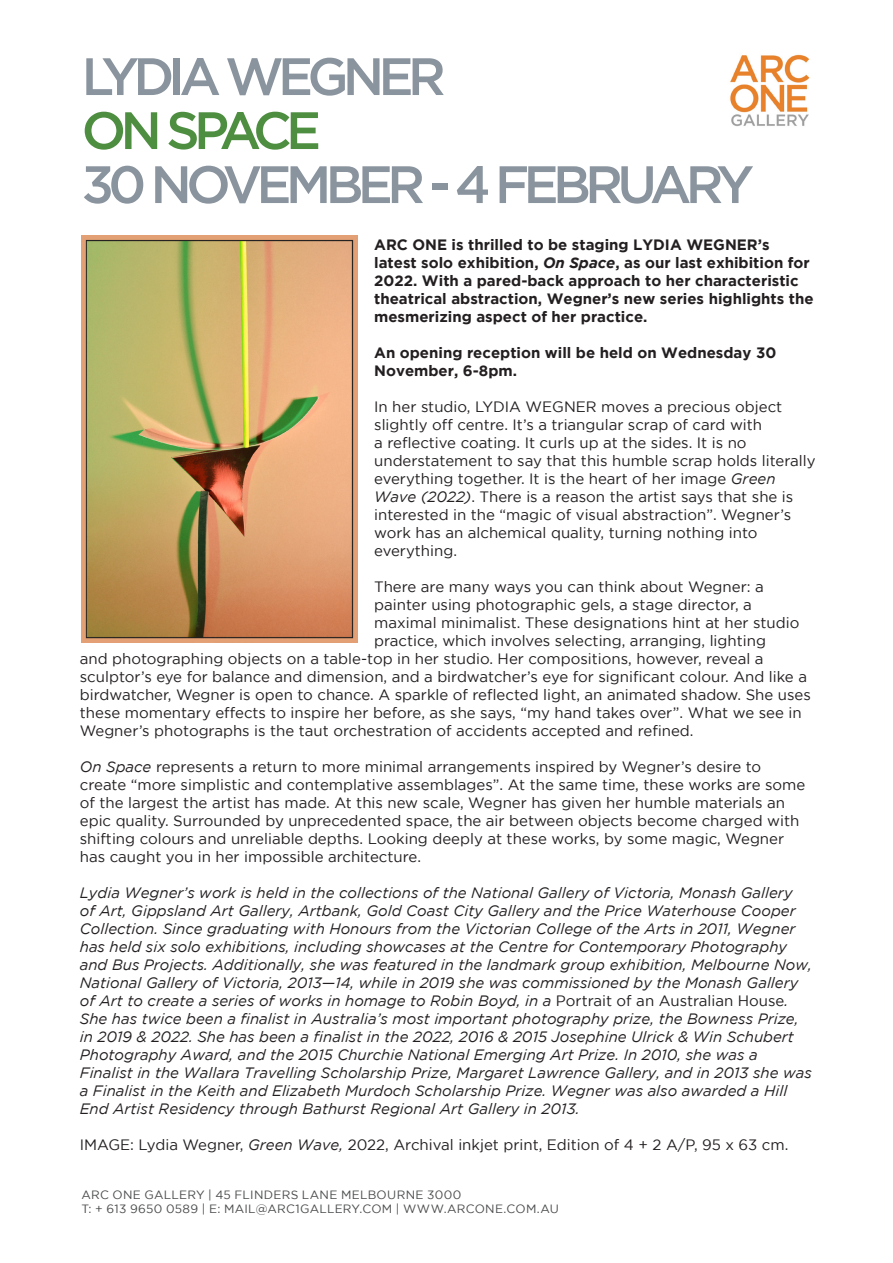
<style>
.page{position:relative;width:893px;height:1263px;background:#fff}
.page>*{position:absolute;margin:0;border:0;box-sizing:border-box;transform-origin:0 0}
.t1{font:500 52.5px "Gotham";letter-spacing:-.11em;color:#8a949e}
.t2{font:500 52.5px "Gotham";letter-spacing:-.11em;color:#4e8e41}
.t3{font:15px/18px "Gotham";color:#231f20}
.t4{font:italic 15px/18px "Gotham";color:#231f20}
.t5{font:700 15px/18px "Gotham";color:#231f20}
.t6{font:12px/14.4px "Gotham";letter-spacing:.02em;color:#494a4b}
.s1{font-style:italic}
.s2{font-style:normal}
</style>
<div class="page">
<img style="left:730px;top:54px;width:80px;height:73px">
<img style="left:82px;top:235px;width:275px;height:407px">
<p class="t1" style="left:82px;top:47px;width:366px">LYDIA WEGNER</p>
<p class="t2" style="left:82px;top:101px;width:241px">ON SPACE</p>
<p class="t1" style="left:82px;top:155px;width:674px">30 NOVEMBER - 4 FEBRUARY</p>
<p class="t5" style="left:374px;top:235px;width:441px">ARC ONE is thrilled to be staging LYDIA WEGNER’s latest solo exhibition, <span class="s1">On Space</span>, as our last exhibition for 2022. With a pared-back approach to her characteristic theatrical abstraction, Wegner’s new series highlights the mesmerizing aspect of her practice.</p>
<p class="t5" style="left:374px;top:343px;width:404px">An opening reception will be held on Wednesday 30<br>November, 6-8pm.</p>
<p class="t3" style="left:374px;top:398px;width:443px">In her studio, LYDIA WEGNER moves a precious object slightly off centre. It’s a triangular scrap of card with<br>a reflective coating. It curls up at the sides. It is no understatement to say that this humble scrap holds literally everything together. It is the heart of her image <span class="s1">Green Wave (2022)</span>. There is a reason the artist says that she is interested in the “magic of visual abstraction”. Wegner’s work has an alchemical quality, turning nothing into everything.</p>
<p class="t3" style="left:374px;top:578px;width:427px">There are many ways you can think about Wegner: a painter using photographic gels, a stage director, a maximal minimalist. These designations hint at her studio practice, which involves selecting, arranging, lighting</p>
<p class="t3" style="left:80px;top:649px;width:733px">and photographing objects on a table-top in her studio. Her compositions, however, reveal a sculptor’s eye for balance and dimension, and a birdwatcher’s eye for significant colour. And like a birdwatcher, Wegner is open to chance. A sparkle of reflected light, an animated shadow. She uses these momentary effects to inspire her before, as she says, “my hand takes over”. What we see in Wegner’s photographs is the taut orchestration of accidents accepted and refined.</p>
<p class="t3" style="left:80px;top:757px;width:727px"><span class="s1">On Space</span> represents a return to more minimal arrangements inspired by Wegner’s desire to create “more simplistic and contemplative assemblages”. At the same time, these works are some of the largest the artist has made. At this new scale, Wegner has given her humble materials an epic quality. Surrounded by unprecedented space, the air between objects become charged with shifting colours and unreliable depths. Looking deeply at these works, by some magic, Wegner has caught you in her impossible architecture.</p>
<p class="t4" style="left:80px;top:883px;width:734px">Lydia Wegner’s work is held in the collections of the National Gallery of Victoria, Monash Gallery<br>of Art, Gippsland Art Gallery, Artbank, Gold Coast City Gallery and the Price Waterhouse Cooper Collection. Since graduating with Honours from the Victorian College of the Arts in 2011, Wegner has held six solo exhibitions, including showcases at the Centre for Contemporary Photography and Bus Projects. Additionally, she was featured in the landmark group exhibition, Melbourne Now, National Gallery of Victoria, 2013—14, while in 2019 she was commissioned by the Monash Gallery of Art to create a series of works in homage to Robin Boyd, in a <span class="s2">Portrait of an Australian House</span>.<br>She has twice been a finalist in Australia’s most important photography prize, the Bowness Prize, in 2019 &amp; 2022. She has been a finalist in the 2022, 2016 &amp; 2015 Josephine Ulrick &amp; Win Schubert Photography Award, and the 2015 Churchie National Emerging Art Prize. In 2010, she was a Finalist in the Wallara Travelling Scholarship Prize, Margaret Lawrence Gallery, and in 2013 she was a Finalist in the Keith and Elizabeth Murdoch Scholarship Prize. Wegner was also awarded a Hill End Artist Residency through Bathurst Regional Art Gallery in 2013.</p>
<p class="t3" style="left:80px;top:1135px;width:710px">IMAGE: Lydia Wegner, <span class="s1">Green Wave,</span> 2022, Archival inkjet print, Edition of 4 + 2 A/P, 95 x 63 cm.</p>
<p class="t6" style="left:82px;top:1187px;width:479px">ARC ONE GALLERY | 45 FLINDERS LANE MELBOURNE 3000<br>T: + 613 9650 0589 | E: MAIL@ARC1GALLERY.COM | WWW.ARCONE.COM.AU</p>
</div>
